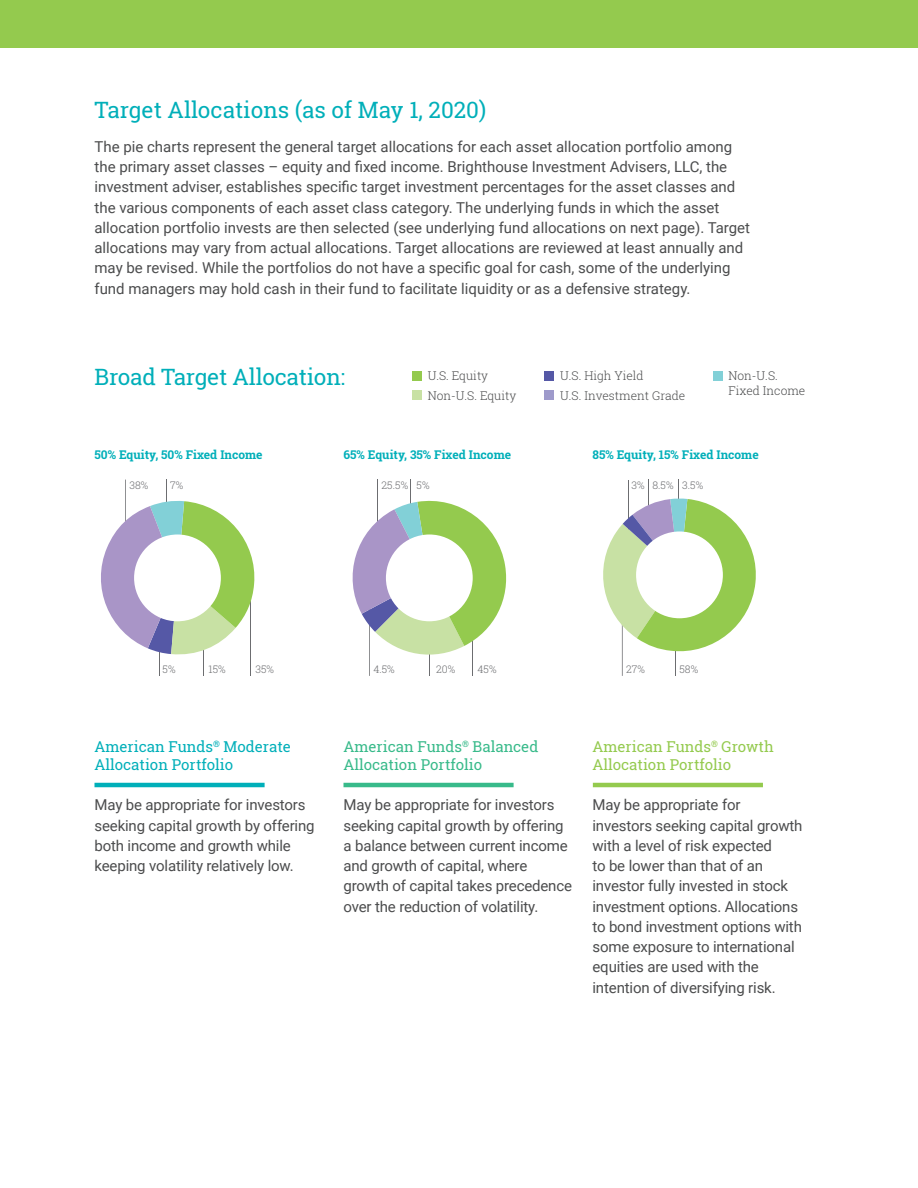
<style>
.page{position:relative;width:918px;height:1188px;background:#fff}
.page>*{position:absolute;margin:0;border:0;box-sizing:border-box;transform-origin:0 0}
.Subhead-Slab_Light_2{font:22.5px "Roboto Slab";letter-spacing:-.01em;color:#00afb9}
.Body_9_13{font:15px/20.2px "Roboto";color:#4b4c4d}
.t1{font:15px/18px "Roboto Slab";color:#00afb9}
.t2{font:15px/18px "Roboto Slab";color:#38ba8a}
.t3{font:15px/18px "Roboto Slab";color:#94ca4e}
.Body_9_13-2{font:300 12px/14.4px "Roboto Slab";color:#4b4c4d}
.t4{font:700 12px "Roboto Slab";color:#00afb9}
.t5{font:300 10.5px "Roboto Slab";color:#6c6d70}
</style>
<div class="page">
<div style="left:0;top:0;width:918px;height:47px;background:#94ca4e"></div>
<hr style="left:94px;top:783px;width:171px;height:4px;background:#00afb9">
<hr style="left:344px;top:783px;width:170px;height:4px;background:#38ba8a">
<hr style="left:593px;top:783px;width:170px;height:4px;background:#94ca4e">
<div style="left:412px;top:371px;width:10px;height:9px;background:#94ca4e"></div>
<div style="left:412px;top:390px;width:10px;height:10px;background:#c8e1a4"></div>
<div style="left:713px;top:371px;width:10px;height:9px;background:#82d0d7"></div>
<div style="left:545px;top:371px;width:9px;height:9px;background:#5558a6"></div>
<div style="left:545px;top:390px;width:9px;height:10px;background:#9e9acb"></div>
<hr style="left:250px;top:599px;width:1px;height:77px;background:#6c6d70">
<hr style="left:203px;top:631px;width:1px;height:45px;background:#6c6d70">
<hr style="left:159px;top:642px;width:1px;height:34px;background:#6c6d70">
<hr style="left:377px;top:480px;width:1px;height:59px;background:#6c6d70">
<hr style="left:410px;top:480px;width:1px;height:35px;background:#6c6d70">
<hr style="left:649px;top:480px;width:1px;height:41px;background:#6c6d70">
<hr style="left:628px;top:480px;width:1px;height:51px;background:#6c6d70">
<hr style="left:678px;top:480px;width:1px;height:35px;background:#6c6d70">
<svg style="left:101px;top:480px;width:154px;height:175px"></svg>
<div style="left:134px;top:535px;width:87px;height:86px;background:#fff;border-radius:50%"></div>
<svg style="left:352px;top:500px;width:155px;height:176px"></svg>
<div style="left:386px;top:535px;width:87px;height:86px;background:#fff;border-radius:50%"></div>
<svg style="left:603px;top:498px;width:153px;height:178px"></svg>
<div style="left:636px;top:531px;width:87px;height:87px;background:#fff;border-radius:50%"></div>
<p class="Subhead-Slab_Light_2" style="left:94px;top:94px;width:393px">Target Allocations (as of May 1, 2020)</p>
<p class="Body_9_13" style="left:94px;top:136px;width:657px">The pie charts represent the general target allocations for each asset allocation portfolio among the primary asset classes – equity and fixed income. Brighthouse Investment Advisers, LLC, the investment adviser, establishes specific target investment percentages for the asset classes and the various components of each asset class category. The underlying funds in which the asset allocation portfolio invests are then selected (see underlying fund allocations on next page). Target allocations may vary from actual allocations. Target allocations are reviewed at least annually and may be revised. While the portfolios do not have a specific goal for cash, some of the underlying fund managers may hold cash in their fund to facilitate liquidity or as a defensive strategy.</p>
<p class="Subhead-Slab_Light_2" style="left:94px;top:361px;width:252px">Broad Target Allocation:</p>
<p class="Body_9_13-2" style="left:428px;top:369px;width:62px">U.S. Equity</p>
<p class="Body_9_13-2" style="left:428px;top:388px;width:90px">Non-U.S. Equity</p>
<p class="Body_9_13-2" style="left:560px;top:369px;width:85px">U.S. High Yield</p>
<p class="Body_9_13-2" style="left:560px;top:388px;width:127px">U.S. Investment Grade</p>
<p class="Body_9_13-2" style="left:728px;top:369px;width:78px">Non-U.S.<br>Fixed Income</p>
<p class="t4" style="left:94px;top:447px;width:170px">50% Equity, 50% Fixed Income</p>
<p class="t4" style="left:344px;top:447px;width:169px">65% Equity, 35% Fixed Income</p>
<p class="t4" style="left:592px;top:447px;width:168px">85% Equity, 15% Fixed Income</p>
<p class="t5" style="left:129px;top:478px;width:20px">38%</p>
<p class="t5" style="left:170px;top:478px;width:15px">7%</p>
<p class="t5" style="left:382px;top:478px;width:50px">25.5% 5%</p>
<p class="t5" style="left:632px;top:478px;width:73px">3% 8.5% 3.5%</p>
<p class="t5" style="left:163px;top:662px;width:15px">5%</p>
<p class="t5" style="left:208px;top:662px;width:19px">15%</p>
<p class="t5" style="left:255px;top:662px;width:20px">35%</p>
<p class="t5" style="left:373px;top:662px;width:23px">4.5%</p>
<p class="t5" style="left:436px;top:662px;width:21px">20%</p>
<p class="t5" style="left:478px;top:662px;width:21px">45%</p>
<p class="t5" style="left:626px;top:662px;width:20px">27%</p>
<p class="t5" style="left:679px;top:662px;width:20px">58%</p>
<p class="t1" style="left:94px;top:737px;width:198px">American Funds<sup>®</sup> Moderate<br>Allocation Portfolio</p>
<p class="Body_9_13" style="left:94px;top:794px;width:222px">May be appropriate for investors seeking capital growth by offering both income and growth while keeping volatility relatively low.</p>
<p class="t2" style="left:344px;top:737px;width:196px">American Funds<sup>®</sup> Balanced<br>Allocation Portfolio</p>
<p class="Body_9_13" style="left:344px;top:794px;width:230px">May be appropriate for investors seeking capital growth by offering a balance between current income and growth of capital, where growth of capital takes precedence over the reduction of volatility.</p>
<p class="t3" style="left:592px;top:737px;width:183px">American Funds<sup>®</sup> Growth<br>Allocation Portfolio</p>
<p class="Body_9_13" style="left:592px;top:794px;width:212px">May be appropriate for investors seeking capital growth with a level of risk expected<br>to be lower than that of an investor fully invested in stock investment options. Allocations to bond investment options with some exposure to international equities are used with the intention of diversifying risk.</p>
</div>
